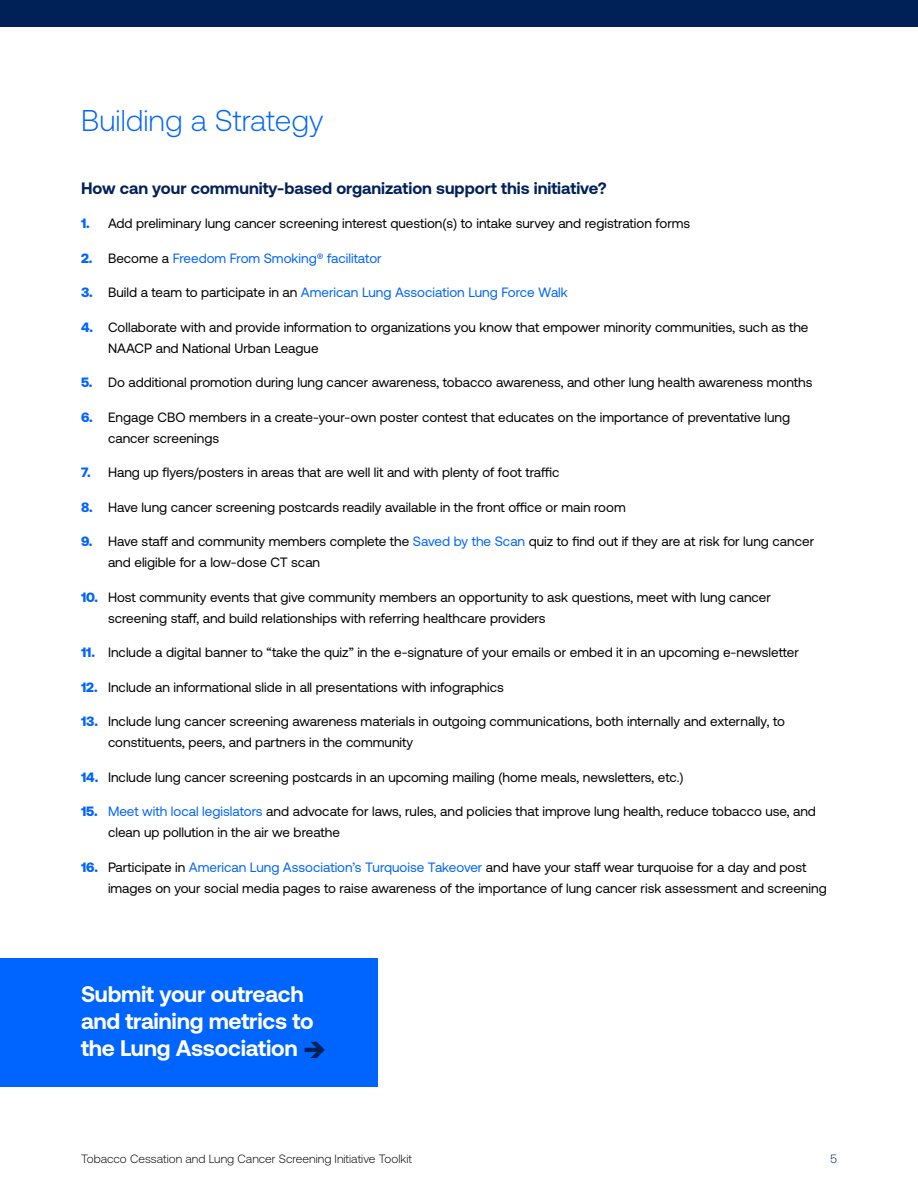
<style>
.page{position:relative;width:918px;height:1188px;background:#fff}
.page>*{position:absolute;margin:0;border:0;box-sizing:border-box;transform-origin:0 0}
.t1{font:300 30px "Aeonik";color:#0064ff}
.t2{font:700 22.5px/27px "Aeonik";letter-spacing:-.01em;color:#fff}
.t3{font:700 16.5px "Aeonik";color:#002158}
.t4{font:13.5px/21px "Aeonik";color:#000}
.t5{font:13.5px "Aeonik";color:#0064ff}
.t6{font:300 12px "Aeonik";color:#000}
.t7{font:300 12px "Aeonik";color:#002158}
.s1{font-weight:900;color:#0064ff}
.s2{font-weight:900}
.s3{color:#000}
.s4{color:#0064ff}
.s5{color:#002158}
</style>
<div class="page">
<div style="left:0;top:0;width:918px;height:27px;background:#002158"></div>
<div style="left:0;top:958px;width:378px;height:129px;background:#0064ff"></div>
<h1 class="t1" style="left:81px;top:104px;width:244px">Building a Strategy</h1>
<p class="t3" style="left:81px;top:178px;width:527px">How can your community-based organization support this initiative?</p>
<p class="t4" style="left:81px;top:213px;width:611px"><span class="s1">1.</span> Add preliminary lung cancer screening interest question(s) to intake survey and registration forms</p>
<p class="t5" style="left:81px;top:250px;width:302px"><span class="s2">2.</span> <span class="s3">Become a</span> Freedom From Smoking® facilitator</p>
<p class="t5" style="left:81px;top:285px;width:488px"><span class="s2">3.</span> <span class="s3">Build a team to participate in an</span> American Lung Association Lung Force Walk</p>
<p class="t4" style="left:108px;top:316px;width:702px;text-indent:-27px"><span class="s1">4.</span> Collaborate with and provide information to organizations you know that empower minority communities, such as the<br>NAACP and National Urban League</p>
<p class="t4" style="left:81px;top:372px;width:733px"><span class="s1">5.</span> Do additional promotion during lung cancer awareness, tobacco awareness, and other lung health awareness months</p>
<p class="t4" style="left:108px;top:406px;width:684px;text-indent:-27px"><span class="s1">6.</span> Engage CBO members in a create-your-own poster contest that educates on the importance of preventative lung cancer screenings</p>
<p class="t4" style="left:81px;top:462px;width:480px"><span class="s1">7.</span> Hang up flyers/posters in areas that are well lit and with plenty of foot traffic</p>
<p class="t4" style="left:81px;top:496px;width:546px"><span class="s1">8.</span> Have lung cancer screening postcards readily available in the front office or main room</p>
<p class="t4" style="left:108px;top:531px;width:708px;text-indent:-27px"><span class="s1">9.</span> Have staff and community members complete the <span class="s4">Saved by the Scan</span> quiz to find out if they are at risk for lung cancer and eligible for a low-dose CT scan</p>
<p class="t4" style="left:108px;top:586px;width:664px;text-indent:-27px"><span class="s1">10.</span> Host community events that give community members an opportunity to ask questions, meet with lung cancer screening staff, and build relationships with referring healthcare providers</p>
<p class="t4" style="left:81px;top:642px;width:719px"><span class="s1">11.</span> Include a digital banner to “take the quiz” in the e-signature of your emails or embed it in an upcoming e-newsletter</p>
<p class="t4" style="left:81px;top:676px;width:425px"><span class="s1">12.</span> Include an informational slide in all presentations with infographics</p>
<p class="t4" style="left:108px;top:711px;width:679px;text-indent:-27px"><span class="s1">13.</span> Include lung cancer screening awareness materials in outgoing communications, both internally and externally, to constituents, peers, and partners in the community</p>
<p class="t4" style="left:81px;top:766px;width:604px"><span class="s1">14.</span> Include lung cancer screening postcards in an upcoming mailing (home meals, newsletters, etc.)</p>
<p class="t4" style="left:108px;top:801px;width:709px;text-indent:-27px"><span class="s1">15.</span> <span class="s4">Meet with local legislators</span> and advocate for laws, rules, and policies that improve lung health, reduce tobacco use, and clean up pollution in the air we breathe</p>
<p class="t4" style="left:108px;top:856px;width:720px;text-indent:-27px"><span class="s1">16.</span> Participate in <span class="s4">American Lung Association’s Turquoise Takeover</span> and have your staff wear turquoise for a day and post images on your social media pages to raise awareness of the importance of lung cancer risk assessment and screening</p>
<h2 class="t2" style="left:81px;top:981px;width:247px">Submit your outreach and training metrics to the Lung Association <span class="s5">➔</span></h2>
<p class="t6" style="left:81px;top:1152px;width:333px">Tobacco Cessation and Lung Cancer Screening Initiative Toolkit</p>
<p class="t7" style="left:830px;top:1152px;width:8px">5</p>
</div>
